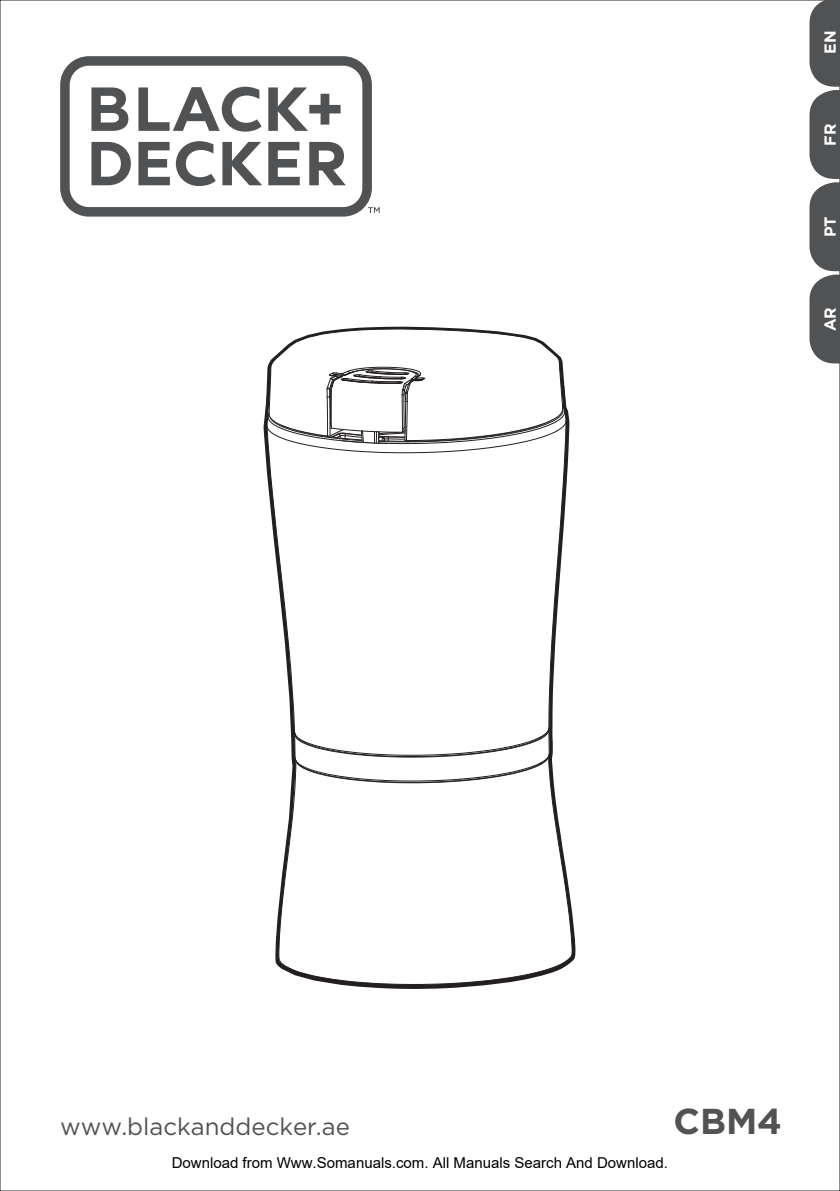
<style>
.page{position:relative;width:840px;height:1191px;background:#fff}
.page>*{position:absolute;margin:0;border:0;box-sizing:border-box;transform-origin:0 0}
.t1{font:700 36px "Gotham";color:#515254}
.t2{font:24px "Gotham";color:#515254}
.t3{font:700 16px "Gotham";color:#fff}
.t4{font:15px "Arial";color:#000}
</style>
<div class="page">
<svg style="left:371px;top:207px;width:8px;height:6px"></svg>
<svg style="left:60px;top:56px;width:311px;height:161px"></svg>
<svg style="left:809px;top:0;width:30px;height:363px;background:#6b6c6e"></svg>
<svg style="left:263px;top:326px;width:309px;height:659px"></svg>
<p class="t3" style="left:819px;top:54px;width:25px;rotate:-90deg">EN</p>
<p class="t3" style="left:819px;top:146px;width:24px;rotate:-90deg">FR</p>
<p class="t3" style="left:819px;top:237px;width:23px;rotate:-90deg">PT</p>
<p class="t3" style="left:819px;top:331px;width:26px;rotate:-90deg">AR</p>
<p class="t2" style="left:60px;top:1111px;width:291px">www.blackanddecker.ae</p>
<p class="t1" style="left:673px;top:1097px;width:110px">CBM4</p>
<p class="t4" style="left:172px;top:1154px;width:497px">Download from Www.Somanuals.com. All Manuals Search And Download.</p>
</div>
